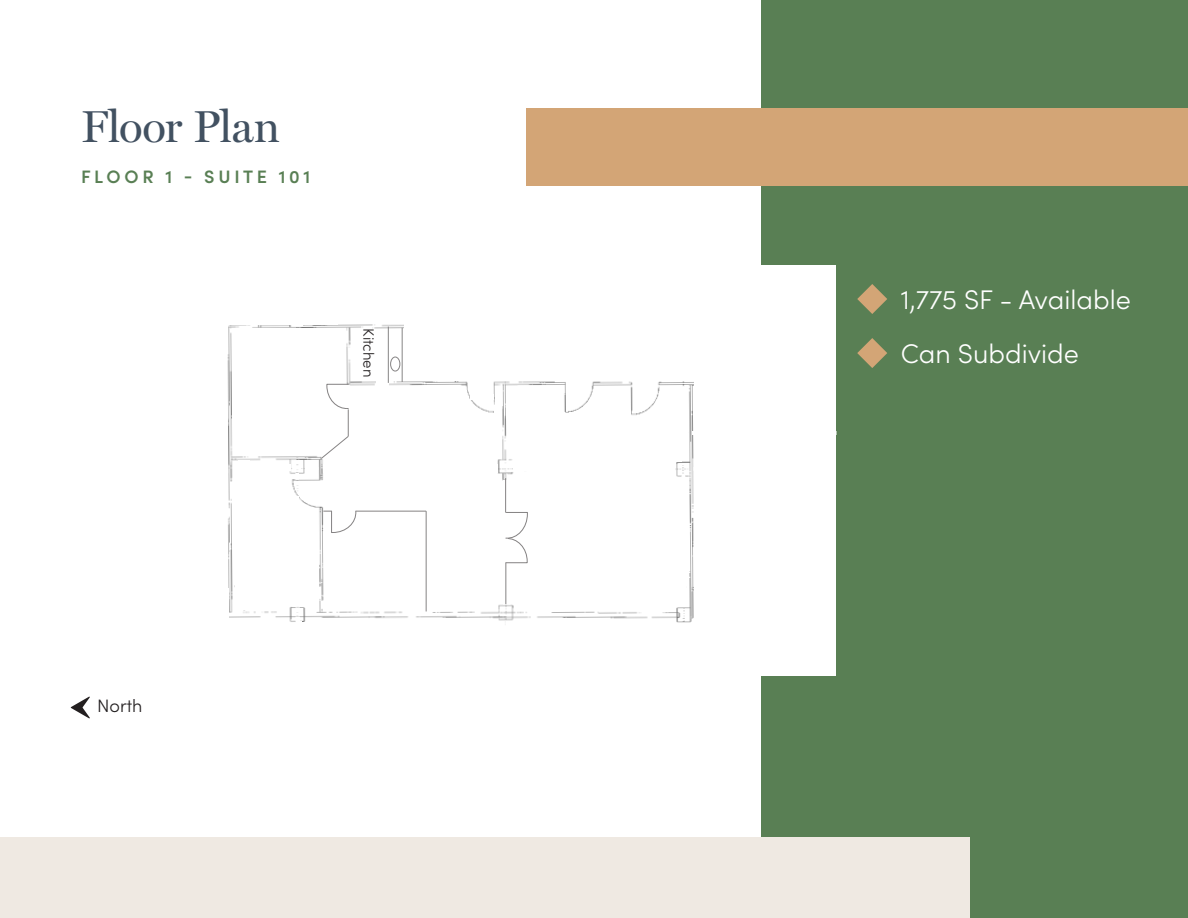
<style>
.page{position:relative;width:1188px;height:918px;background:#fff}
.page>*{position:absolute;margin:0;border:0;box-sizing:border-box;transform-origin:0 0}
.t1{font:45px "Miller Display";letter-spacing:-.02em;color:#425161}
.Body{font:300 27px "Sofia Pro";color:#fff}
.t2{font:600 18px "Sofia Pro";letter-spacing:.2em;color:#597f54}
.Body-2{font:300 18px "Sofia Pro";color:#231f20}
.Body-3{font:300 15px "Sofia Pro";color:#231f20}
</style>
<div class="page">
<div style="left:761px;top:0;width:427px;height:918px;background:#597f54"></div>
<div style="left:67px;top:266px;width:769px;height:410px;background:#fff"></div>
<img style="left:227px;top:324px;width:467px;height:299px">
<div style="left:325px;top:473px;width:170px;height:133px;background:#fff"></div>
<div style="left:509px;top:493px;width:174px;height:106px;background:#fff"></div>
<div style="left:514px;top:385px;width:50px;height:82px;background:#fff;border-radius:6px"></div>
<div style="left:402px;top:442px;width:99px;height:16px;background:#fff"></div>
<div style="left:564px;top:416px;width:118px;height:45px;background:#fff"></div>
<hr style="left:692px;top:431px;width:144px;height:4px;background:#fff">
<div style="left:665px;top:388px;width:10px;height:32px;background:#fff"></div>
<div style="left:663px;top:457px;width:9px;height:32px;background:#fff"></div>
<div style="left:235px;top:470px;width:54px;height:140px;background:#fff"></div>
<div style="left:233px;top:329px;width:63px;height:126px;background:#fff"></div>
<div style="left:238px;top:460px;width:11px;height:9px;background:#fff"></div>
<div style="left:298px;top:329px;width:47px;height:56px;background:#fff"></div>
<div style="left:345px;top:390px;width:122px;height:57px;background:#fff"></div>
<div style="left:376px;top:379px;width:12px;height:8px;background:#fff"></div>
<div style="left:289px;top:583px;width:29px;height:5px;background:#fff"></div>
<div style="left:471px;top:394px;width:23px;height:5px;background:#fff"></div>
<div style="left:495px;top:390px;width:6px;height:12px;background:#fff"></div>
<svg style="left:684px;top:430px;width:4px;height:6px"></svg>
<div style="left:498px;top:583px;width:11px;height:5px;background:#fff"></div>
<svg style="left:505px;top:482px;width:4px;height:120px"></svg>
<svg style="left:296px;top:608px;width:5px;height:13px"></svg>
<div style="left:233px;top:464px;width:58px;height:7px;background:#fff"></div>
<svg style="left:305px;top:467px;width:13px;height:3px"></svg>
<svg style="left:296px;top:473px;width:3px;height:6px"></svg>
<div style="left:294px;top:329px;width:7px;height:126px;background:#fff"></div>
<hr style="left:506px;top:622px;width:3px;height:14px;background:#fff">
<div style="left:323px;top:464px;width:175px;height:9px;background:#fff"></div>
<hr style="left:356px;top:511px;width:70px;height:1px;background:#252122">
<svg style="left:323px;top:511px;width:34px;height:22px"></svg>
<hr style="left:426px;top:511px;width:1px;height:100px;background:#252122">
<div style="left:347px;top:383px;width:6px;height:26px;background:#fff"></div>
<div style="left:347px;top:383px;width:6px;height:26px;border:1px solid #fff"></div>
<svg style="left:321px;top:384px;width:28px;height:75px"></svg>
<div style="left:501px;top:539px;width:6px;height:25px;background:#fff"></div>
<div style="left:501px;top:511px;width:6px;height:27px;background:#fff"></div>
<svg style="left:505px;top:512px;width:23px;height:51px"></svg>
<hr style="left:505px;top:478px;width:1px;height:34px;background:#252122">
<hr style="left:506px;top:563px;width:1px;height:41px;background:#252122">
<hr style="left:388px;top:327px;width:1px;height:56px;background:#252122">
<hr style="left:402px;top:328px;width:1px;height:54px;background:#252122">
<div style="left:390px;top:357px;width:10px;height:14px;border:1px solid #252122;border-radius:50%"></div>
<div style="left:186px;top:268px;width:152px;height:57px;background:#fff"></div>
<div style="left:404px;top:266px;width:307px;height:115px;background:#fff"></div>
<div style="left:185px;top:588px;width:44px;height:41px;background:#fff"></div>
<div style="left:0;top:837px;width:970px;height:81px;background:#efe9e2"></div>
<div style="left:526px;top:108px;width:662px;height:77px;background:#d3a576"></div>
<svg style="left:857px;top:284px;width:30px;height:30px"></svg>
<svg style="left:71px;top:697px;width:19px;height:21px"></svg>
<svg style="left:857px;top:338px;width:30px;height:30px"></svg>
<h1 class="t1" style="left:81px;top:100px;width:201px">Floor Plan</h1>
<h2 class="t2" style="left:81px;top:163px;width:231px">FLOOR 1 - SUITE 101</h2>
<p class="Body-3" style="left:379px;top:328px;width:50px;rotate:90deg">Kitchen</p>
<p class="Body-2" style="left:97px;top:693px;width:47px">North</p>
<p class="Body" style="left:901px;top:280px;width:232px">1,775 SF - Available</p>
<p class="Body" style="left:901px;top:334px;width:180px">Can Subdivide</p>
</div>
